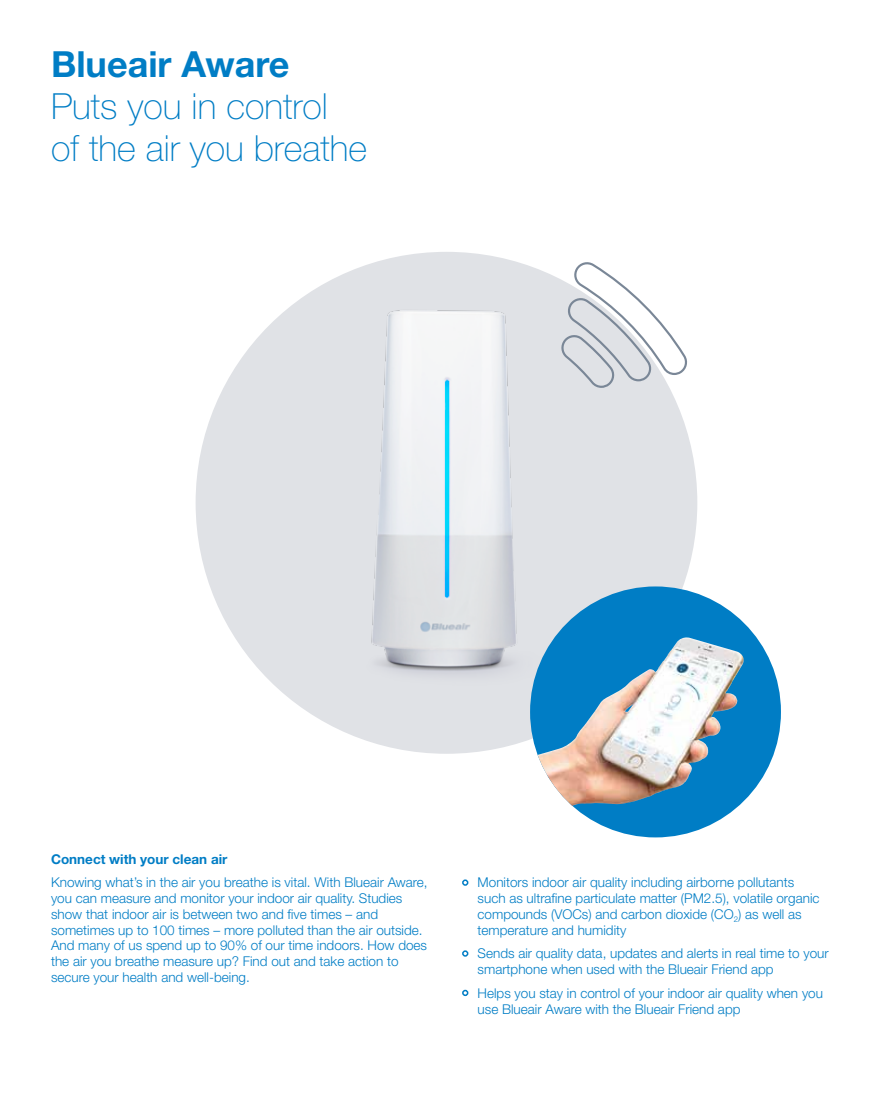
<style>
.page{position:relative;width:893px;height:1106px;background:#fff}
.page>*{position:absolute;margin:0;border:0;box-sizing:border-box;transform-origin:0 0}
.t1{font:100 36px/42px "Helvetica Neue LT Std";color:#007dc5}
.t2{font:700 36px "Helvetica Neue LT Std";color:#007dc5}
.t3{font:300 13.5px/15.8px "Helvetica Neue LT Std";color:#007dc5}
.t4{font:700 13.5px "Helvetica Neue LT Std";color:#007dc5}
</style>
<div class="page">
<svg style="left:462px;top:879px;width:6px;height:6px"></svg>
<svg style="left:462px;top:950px;width:6px;height:6px"></svg>
<div style="left:462px;top:989px;width:6px;height:7px;border:2px solid #007dc5;border-radius:50%"></div>
<img style="left:200px;top:252px;width:492px;height:501px">
<svg style="left:559px;top:260px;width:132px;height:129px"></svg>
<div style="left:530px;top:586px;width:251px;height:251px;background:#007dc5;border-radius:50%"></div>
<img style="left:538px;top:637px;width:208px;height:169px">
<h1 class="t2" style="left:51px;top:42px;width:240px">Blueair Aware</h1>
<h1 class="t1" style="left:51px;top:85px;width:318px">Puts you in control<br>of the air you breathe</h1>
<p class="t4" style="left:51px;top:850px;width:178px">Connect with your clean air</p>
<p class="t3" style="left:51px;top:874px;width:378px">Knowing what’s in the air you breathe is vital. With Blueair Aware, you can measure and monitor your indoor air quality. Studies show that indoor air is between two and five times – and sometimes up to 100 times – more polluted than the air outside.<br>And many of us spend up to 90% of our time indoors. How does the air you breathe measure up? Find out and take action to secure your health and well-being.</p>
<p class="t3" style="left:478px;top:874px;width:343px">Monitors indoor air quality including airborne pollutants such as ultrafine particulate matter (PM2.5), volatile organic compounds (VOCs) and carbon dioxide (CO<sub>2</sub>) as well as temperature and humidity</p>
<p class="t3" style="left:478px;top:945px;width:353px">Sends air quality data, updates and alerts in real time to your smartphone when used with the Blueair Friend app</p>
<p class="t3" style="left:478px;top:984px;width:347px">Helps you stay in control of your indoor air quality when you use Blueair Aware with the Blueair Friend app</p>
</div>
